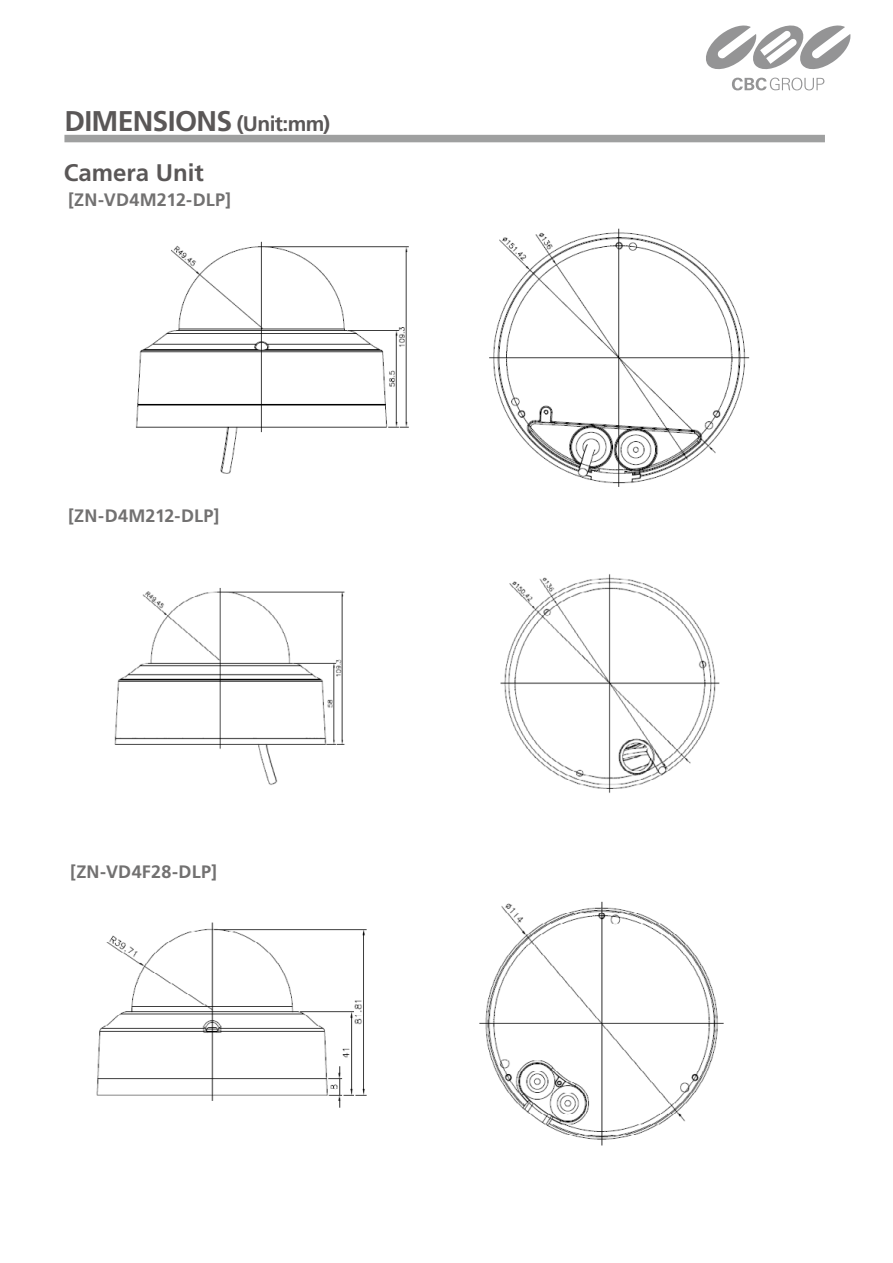
<style>
.page{position:relative;width:893px;height:1263px;background:#fff}
.page>*{position:absolute;margin:0;border:0;box-sizing:border-box;transform-origin:0 0}
.t1{font:700 28.5px "Frutiger LT Pro";letter-spacing:-.025em;color:#5a5757}
.t2{font:700 24px "Frutiger LT Pro";color:#5a5757}
.t3{font:700 18px "Frutiger LT Pro";letter-spacing:.01em;color:#727171}
.s1{font-size:21px}
</style>
<div class="page">
<svg style="left:732px;top:78px;width:92px;height:12px"></svg>
<svg style="left:706px;top:25px;width:145px;height:45px"></svg>
<div style="left:64px;top:135px;width:761px;height:7px;background:#9fa0a0"></div>
<img style="left:114px;top:588px;width:231px;height:197px">
<img style="left:500px;top:574px;width:220px;height:219px">
<img style="left:96px;top:922px;width:271px;height:186px">
<img style="left:479px;top:901px;width:245px;height:245px">
<img style="left:135px;top:241px;width:274px;height:233px">
<img style="left:489px;top:228px;width:261px;height:259px">
<h1 class="t1" style="left:64px;top:104px;width:267px">DIMENSIONS <span class="s1">(Unit:mm)</span></h1>
<h2 class="t2" style="left:64px;top:159px;width:142px">Camera Unit</h2>
<p class="t3" style="left:68px;top:189px;width:164px">[ZN-VD4M212-DLP]</p>
<p class="t3" style="left:68px;top:505px;width:153px">[ZN-D4M212-DLP]</p>
<p class="t3" style="left:70px;top:861px;width:148px">[ZN-VD4F28-DLP]</p>
</div>
